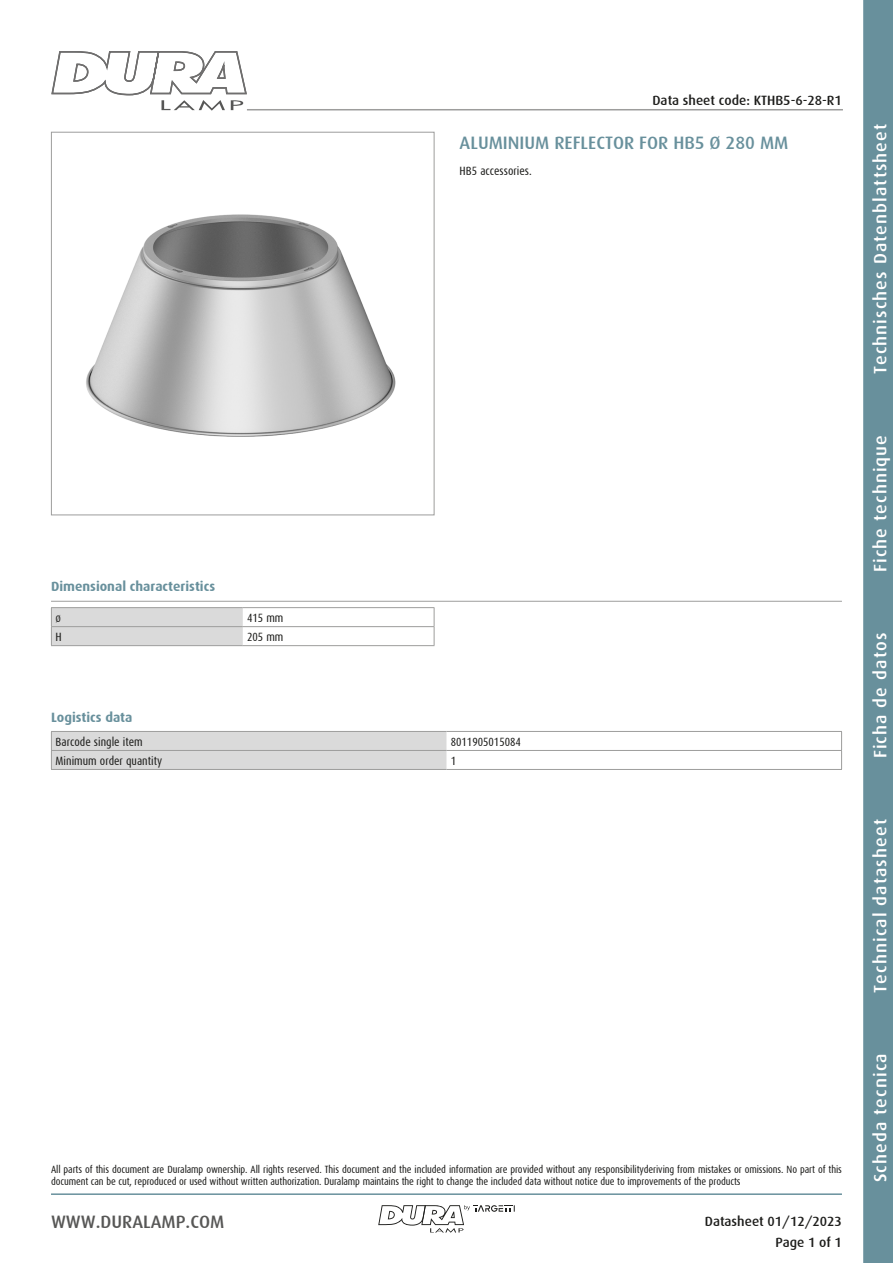
<style>
.page{position:relative;width:893px;height:1263px;background:#fff}
.page>*{position:absolute;margin:0;border:0;box-sizing:border-box;transform-origin:0 0}
.t1{font:500 18px "Dax";letter-spacing:.06em;color:#fff}
.t2{font:500 18px "Dax";color:#68909c}
.t3{font:500 18px "Dax";color:#575756}
.t4{font:500 13.5px/21.3px "Dax";color:#1d1d1b;text-align:right}
.t5{font:700 13.5px "Dax";color:#68909c}
.t6{font:12px "Dax Condensed";color:#1d1d1b}
.t7{font:10.5px/12px "Dax Condensed";letter-spacing:-.01em;color:#1d1d1b}
</style>
<div class="page">
<svg style="left:863px;top:0;width:30px;height:1263px;background:#6b929e"></svg>
<hr style="left:51px;top:1193px;width:791px;height:2px;background:#68909c">
<svg style="left:51px;top:51px;width:197px;height:60px"></svg>
<svg style="left:378px;top:1205px;width:137px;height:28px"></svg>
<hr style="left:247px;top:109px;width:596px;height:1px;background:#9d9d9c">
<img style="left:86px;top:214px;width:310px;height:223px">
<div style="left:51px;top:132px;width:383px;height:383px;border:1px solid #9d9d9c"></div>
<hr style="left:51px;top:607px;width:192px;height:1px;background:#9d9d9c">
<hr style="left:243px;top:607px;width:191px;height:1px;background:#9d9d9c">
<svg style="left:51px;top:608px;width:192px;height:37px;background:#d7d7d7"></svg>
<hr style="left:243px;top:626px;width:191px;height:1px;background:#9d9d9c">
<svg style="left:434px;top:608px;width:1px;height:37px"></svg>
<hr style="left:51px;top:645px;width:192px;height:1px;background:#9d9d9c">
<hr style="left:243px;top:645px;width:191px;height:1px;background:#9d9d9c">
<hr style="left:51px;top:601px;width:791px;height:1px;background:#9d9d9c">
<hr style="left:446px;top:731px;width:396px;height:1px;background:#9d9d9c">
<hr style="left:446px;top:750px;width:396px;height:1px;background:#9d9d9c">
<svg style="left:841px;top:732px;width:1px;height:37px"></svg>
<hr style="left:446px;top:769px;width:396px;height:1px;background:#9d9d9c">
<div style="left:51px;top:731px;width:395px;height:38px;background:#dadada"></div>
<hr style="left:51px;top:769px;width:395px;height:1px;background:#9d9d9c">
<p class="t4" style="left:652px;top:90px;width:191px">Data sheet code: KTHB5-6-28-R1</p>
<p class="t5" style="left:51px;top:579px;width:166px">Dimensional characteristics</p>
<p class="t6" style="left:56px;top:612px;width:7px">ø</p>
<p class="t6" style="left:247px;top:612px;width:38px">415 mm</p>
<p class="t6" style="left:56px;top:631px;width:8px">H</p>
<p class="t6" style="left:247px;top:631px;width:38px">205 mm</p>
<h1 class="t2" style="left:460px;top:132px;width:330px">ALUMINIUM REFLECTOR FOR HB5 Ø 280 MM</h1>
<p class="t6" style="left:460px;top:164px;width:74px">HB5 accessories.</p>
<p class="t5" style="left:51px;top:710px;width:83px">Logistics data</p>
<p class="t6" style="left:56px;top:735px;width:89px">Barcode single item</p>
<p class="t6" style="left:451px;top:735px;width:72px">8011905015084</p>
<p class="t6" style="left:56px;top:754px;width:108px">Minimum order quantity</p>
<p class="t6" style="left:451px;top:754px;width:7px">1</p>
<p class="t7" style="left:51px;top:1163px;width:792px">All parts of this document are Duralamp ownership. All rights reserved. This document and the included information are provided without any responsibilityderiving from mistakes or omissions. No part of this document can be cut, reproduced or used without written authorization. Duralamp maintains the right to change the included data without notice due to improvements of the products</p>
<h1 class="t3" style="left:51px;top:1212px;width:175px">WWW.DURALAMP.COM</h1>
<p class="t4" style="left:705px;top:1211px;width:139px">Datasheet 01/12/2023<br>Page 1 of 1</p>
<h1 class="t1" style="left:870px;top:374px;width:252px;rotate:-90deg">Technisches Datenblattsheet</h1>
<h1 class="t1" style="left:870px;top:572px;width:139px;rotate:-90deg">Fiche technique</h1>
<h1 class="t1" style="left:870px;top:758px;width:127px;rotate:-90deg">Ficha de datos</h1>
<h1 class="t1" style="left:870px;top:993px;width:175px;rotate:-90deg">Technical datasheet</h1>
<h1 class="t1" style="left:870px;top:1182px;width:130px;rotate:-90deg">Scheda tecnica</h1>
</div>
